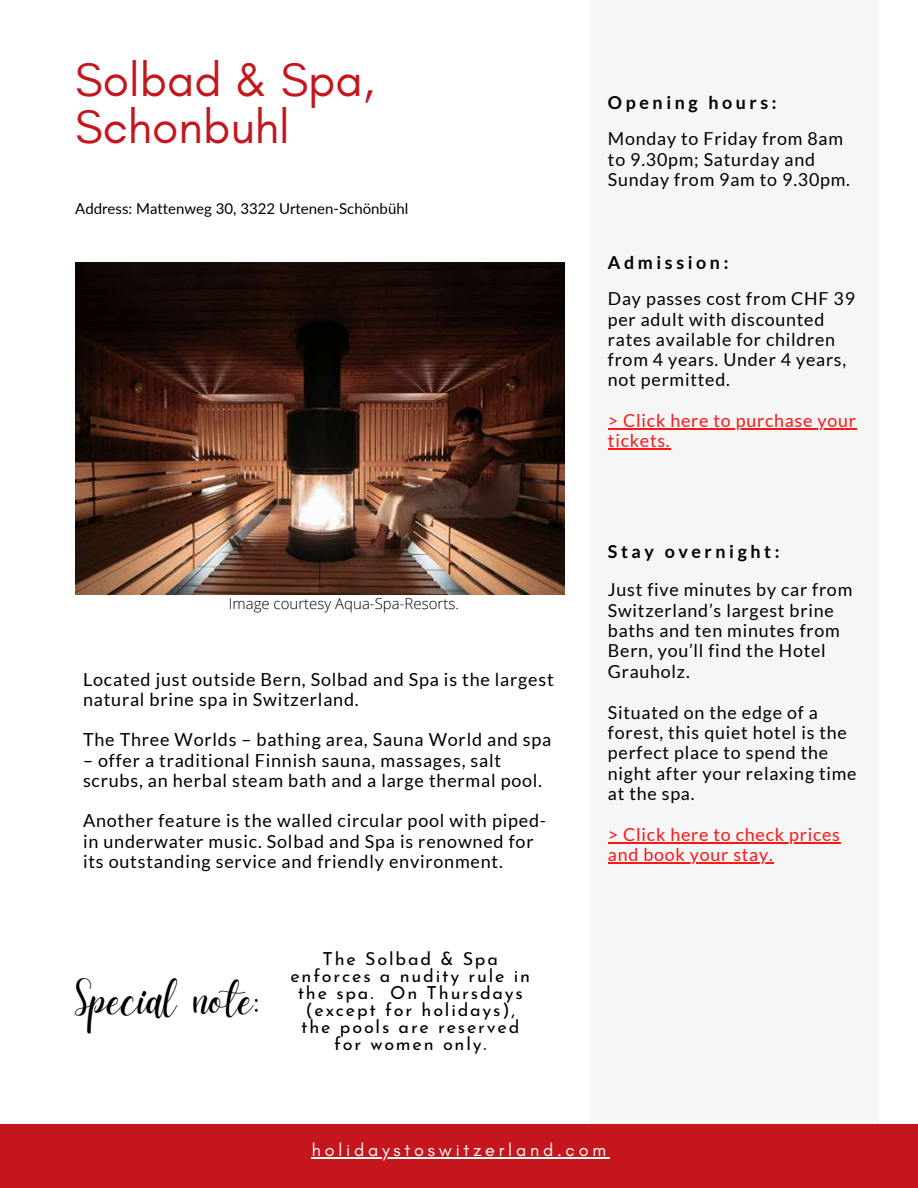
<style>
.page{position:relative;width:918px;height:1188px;background:#fff}
.page>*{position:absolute;margin:0;border:0;box-sizing:border-box;transform-origin:0 0}
.t1{font:48px/47.2px "Glacial Indifference";color:#c4161c}
.t2{font:48px "Daydream";color:#000}
.t3{font:18px/20.2px "Lato";letter-spacing:.045em;color:#000}
.t4{font:18px/16.8px "Josefin Sans";letter-spacing:.1em;color:#000;text-align:center}
.t5{font:18px "Glacial Indifference";letter-spacing:.21em;color:#fff}
.t6{font:17.85px/20.4px "Lato";letter-spacing:.045em;color:#000}
.t7{font:17.85px/20.4px "Lato";letter-spacing:.045em;color:#ff1616}
.t8{font:700 17.85px "Lato";letter-spacing:.2em;color:#000}
.t9{font:15px "Lato";color:#000}
.t10{font:300 15px "Open Sans";color:#000}
</style>
<div class="page">
<img style="left:75px;top:262px;width:490px;height:332px">
<div style="left:591px;top:0;width:288px;height:1188px;background:#f5f6f5"></div>
<div style="left:0;top:1125px;width:918px;height:63px;background:#c4161c"></div>
<hr style="left:608px;top:842px;width:233px;height:2px;background:#ff1616">
<hr style="left:608px;top:863px;width:166px;height:1px;background:#ff1616">
<hr style="left:608px;top:428px;width:249px;height:1px;background:#ff1616">
<hr style="left:608px;top:448px;width:63px;height:1px;background:#ff1616">
<hr style="left:312px;top:1158px;width:298px;height:1px;background:#fff">
<h1 class="t1" style="left:75px;top:55px;width:300px">Solbad &amp; Spa,<br>Schonbuhl</h1>
<p class="t9" style="left:75px;top:200px;width:335px">Address: Mattenweg 30, 3322 Urtenen-Schönbühl</p>
<p class="t10" style="left:229px;top:593px;width:232px">Image courtesy Aqua-Spa-Resorts.</p>
<p class="t3" style="left:83px;top:669px;width:472px">Located just outside Bern, Solbad and Spa is the largest natural brine spa in Switzerland.</p>
<p class="t3" style="left:83px;top:729px;width:470px">The Three Worlds – bathing area, Sauna World and spa</p>
<p class="t3" style="left:83px;top:750px;width:461px">– offer a traditional Finnish sauna, massages, salt scrubs, an herbal steam bath and a large thermal pool.</p>
<p class="t3" style="left:83px;top:810px;width:465px">Another feature is the walled circular pool with piped&shy;in underwater music. Solbad and Spa is renowned for its outstanding service and friendly environment.</p>
<h1 class="t2" style="left:75px;top:972px;width:185px">Special note:</h1>
<p class="t4" style="left:290px;top:952px;width:241px">The Solbad &amp; Spa enforces a nudity rule in the spa. On Thursdays (except for holidays), the pools are reserved for women only.</p>
<p class="t8" style="left:608px;top:91px;width:170px">Opening hours:</p>
<p class="t6" style="left:608px;top:128px;width:244px">Monday to Friday from 8am to 9.30pm; Saturday and<br>Sunday from 9am to 9.30pm.</p>
<p class="t8" style="left:608px;top:251px;width:122px">Admission:</p>
<p class="t6" style="left:608px;top:288px;width:249px">Day passes cost from CHF 39 per adult with discounted rates available for children from 4 years. Under 4 years, not permitted.</p>
<p class="t7" style="left:608px;top:410px;width:249px">&gt; Click here to purchase your tickets.</p>
<p class="t8" style="left:608px;top:540px;width:173px">Stay overnight:</p>
<p class="t6" style="left:608px;top:579px;width:246px">Just five minutes by car from<br>Switzerland’s largest brine baths and ten minutes from<br>Bern, you’ll find the Hotel<br>Grauholz.</p>
<p class="t6" style="left:608px;top:702px;width:250px">Situated on the edge of a forest, this quiet hotel is the perfect place to spend the night after your relaxing time at the spa.</p>
<p class="t7" style="left:608px;top:824px;width:234px">&gt; Click here to check prices and book your stay.</p>
<p class="t5" style="left:312px;top:1139px;width:296px">holidaystoswitzerland.com</p>
</div>
